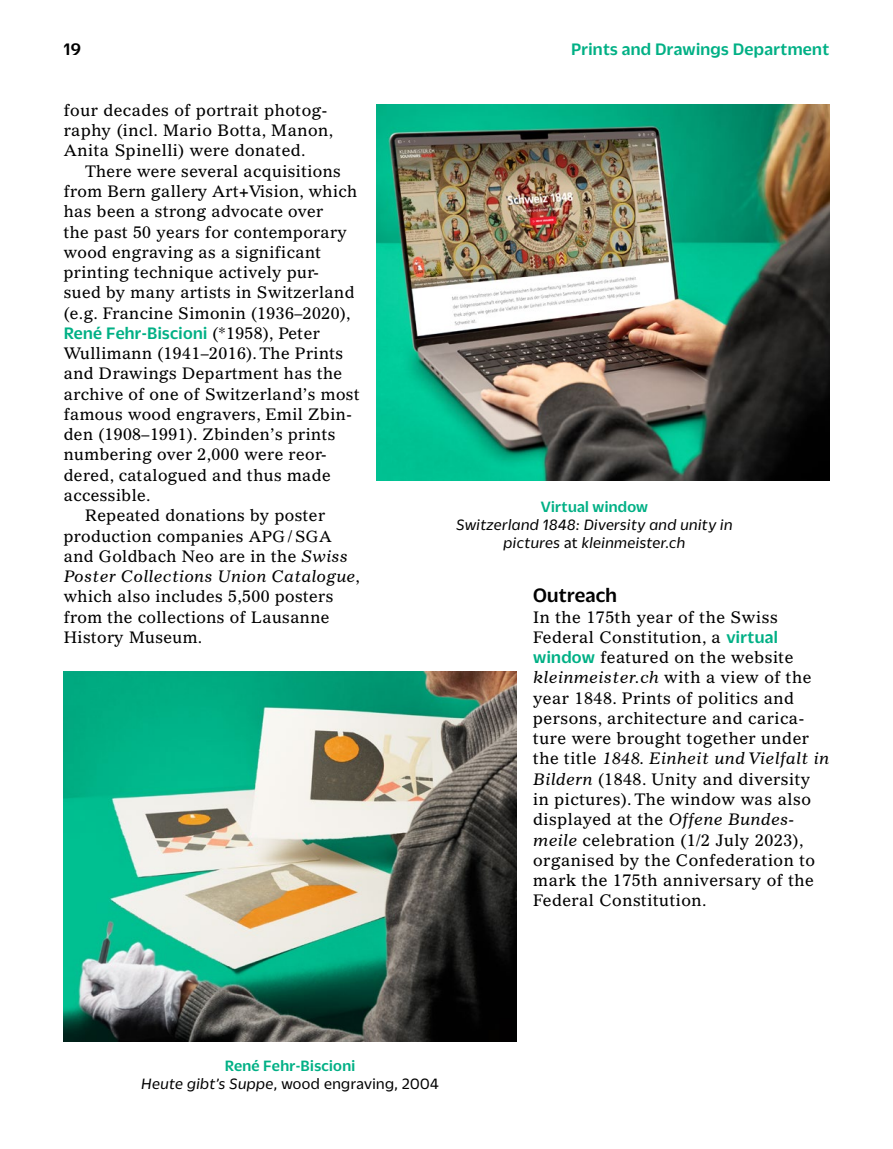
<style>
.page{position:relative;width:893px;height:1149px;background:#fff}
.page>*{position:absolute;margin:0;border:0;box-sizing:border-box;transform-origin:0 0}
._5_Untertitel{font:500 21px "Duplicate Sans";letter-spacing:.01em;color:#000}
._6_2_Text{font:500 18px "Duplicate Sans";letter-spacing:.02em;color:#00b085}
.t1{font:500 18px "Duplicate Sans";color:#000}
._6_2_Text-2{font:16.2px/20.2px "Gazette LT Std";letter-spacing:.025em;color:#000}
._6_1_Text_oE{font:16.2px/20.2px "Gazette LT Std";letter-spacing:.03em;color:#000}
._7_BU{font:italic 16.2px/18px "Duplicate Sans";letter-spacing:.03em;color:#000;text-align:center}
._7_BU-2{font:16.2px "Duplicate Sans";letter-spacing:.03em;color:#000}
._7_BU-3{font:500 16.2px "Duplicate Sans";letter-spacing:.02em;color:#00b085}
.s1{font-family:"Gazette LT Std";font-weight:400;font-size:16.2px;color:#000}
.s2{font-size:15.75px}
.s3{font-style:italic}
.s4{font-style:normal}
.s5{font-family:"Duplicate Sans";font-weight:500;font-size:18px;color:#00b085}
</style>
<div class="page">
<img style="left:64px;top:671px;width:452px;height:369px">
<img style="left:377px;top:104px;width:452px;height:376px">
<p class="t1" style="left:64px;top:37px;width:19px">19</p>
<p class="_6_1_Text_oE" style="left:64px;top:100px;width:271px">four decades of portrait photog&shy;raphy (incl. Mario Botta, Manon,<br>Anita Spinelli) were donated.</p>
<p class="_6_2_Text-2" style="left:64px;top:161px;width:295px;text-indent:21px">There were several acquisitions from Bern gallery Art+Vision, which has been a strong advocate over<br>the past 50 years for contemporary wood engraving as a significant printing technique actively pur&shy;sued by many artists in Switzerland (e.g. Francine Simonin (1936–2020),</p>
<p class="_6_2_Text" style="left:64px;top:321px;width:258px">René Fehr-Biscioni <span class="s1">(*1958), Peter</span></p>
<p class="_6_2_Text-2" style="left:64px;top:343px;width:297px">Wullimann (1941–2016). The Prints and Drawings Department has the archive of one of Switzerland’s most famous wood engravers, Emil Zbin&shy;den (1908–1991). Zbinden’s prints numbering over 2,000 were reor&shy;dered, catalogued and thus made accessible.</p>
<p class="_6_2_Text-2" style="left:64px;top:505px;width:298px;text-indent:21px">Repeated donations by poster production companies <span class="s2">APG</span> / <span class="s2">SGA </span>and Goldbach Neo are in the <span class="s3">Swiss<br>Poster Collections Union Catalogue</span>, which also includes 5,500 posters from the collections of Lausanne<br>History Museum.</p>
<p class="_6_2_Text" style="left:571px;top:37px;width:260px">Prints and Drawings Department</p>
<p class="_7_BU-3" style="left:541px;top:495px;width:109px">Virtual window</p>
<p class="_7_BU" style="left:456px;top:514px;width:278px">Switzerland 1848: Diversity and unity in pictures <span class="s4">at</span> kleinmeister.ch</p>
<h3 class="_5_Untertitel" style="left:533px;top:581px;width:85px">Outreach</h3>
<p class="_6_1_Text_oE" style="left:533px;top:606px;width:297px">In the 175th year of the Swiss<br>Federal Constitution, a <span class="s5">virtual window</span> featured on the website <span class="s3">kleinmeister.ch</span> with a view of the year 1848. Prints of politics and persons, architecture and carica&shy;ture were brought together under the title <span class="s3">1848. Einheit und Vielfalt in<br>Bildern</span> (1848. Unity and diversity in pictures). The window was also displayed at the <span class="s3">Offene Bundes&shy;meile</span> celebration (1/2 July 2023), organised by the Confederation to mark the 175th anniversary of the<br>Federal Constitution.</p>
<p class="_7_BU-3" style="left:225px;top:1054px;width:132px">René Fehr-Biscioni</p>
<p class="_7_BU-2" style="left:141px;top:1072px;width:299px"><span class="s3">Heute gibt’s Suppe</span>, wood engraving, 2004</p>
</div>
